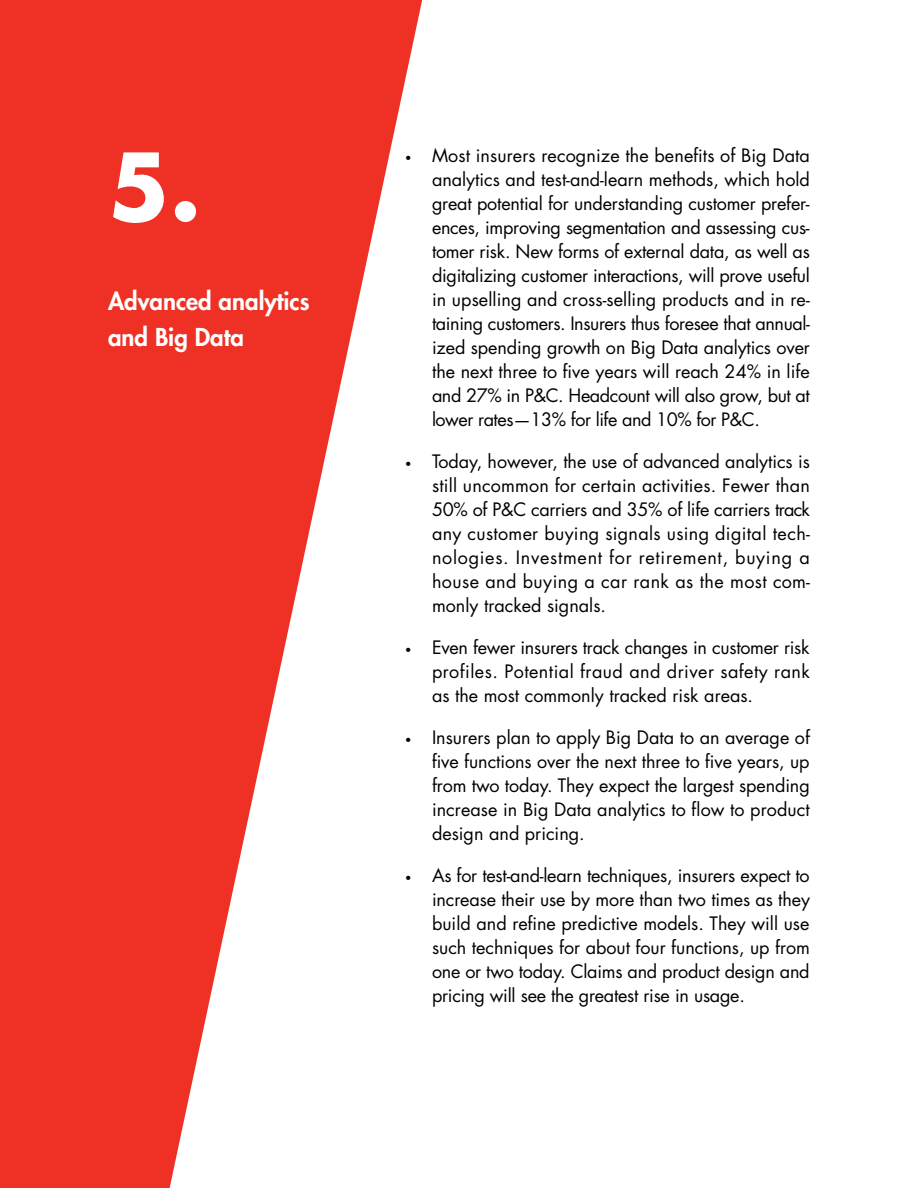
<style>
.page{position:relative;width:918px;height:1188px;background:#fff}
.page>*{position:absolute;margin:0;border:0;box-sizing:border-box;transform-origin:0 0}
.t1{font:700 90px "Futura";color:#fff}
.t2{font:800 24px/36px "Futura";color:#fff}
.t3{font:18px/24px "Futura";color:#000;text-align:justify}
.s1{font-family:"Scala"}
</style>
<div class="page">
<svg style="left:0;top:0;width:422px;height:1188px;fill:#ee3124"></svg>
<h1 class="t1" style="left:108px;top:127px;width:94px">5.</h1>
<h2 class="t2" style="left:108px;top:283px;width:203px">Advanced analytics and Big Data</h2>
<p class="t3" style="left:432px;top:144px;width:380px;text-indent:-27px"><span class="s1">•</span> Most insurers recognize the benefits of Big Data analytics and test-and-learn methods, which hold great potential for understanding customer prefer&shy;ences, improving segmentation and assessing cus&shy;tomer risk. New forms of external data, as well as digitalizing customer interactions, will prove useful in upselling and cross-selling products and in re&shy;taining customers. Insurers thus foresee that annual&shy;ized spending growth on Big Data analytics over the next three to five years will reach 24% in life and 27% in P&amp;C. Headcount will also grow, but at lower rates—13% for life and 10% for P&amp;C.</p>
<p class="t3" style="left:432px;top:450px;width:380px;text-indent:-27px"><span class="s1">•</span> Today, however, the use of advanced analytics is still uncommon for certain activities. Fewer than 50% of P&amp;C carriers and 35% of life carriers track any customer buying signals using digital tech&shy;nologies. Investment for retirement, buying a house and buying a car rank as the most com&shy;monly tracked signals.</p>
<p class="t3" style="left:432px;top:636px;width:380px;text-indent:-27px"><span class="s1">•</span> Even fewer insurers track changes in customer risk profiles. Potential fraud and driver safety rank as the most commonly tracked risk areas.</p>
<p class="t3" style="left:432px;top:726px;width:379px;text-indent:-27px"><span class="s1">•</span> Insurers plan to apply Big Data to an average of five functions over the next three to five years, up from two today. They expect the largest spending increase in Big Data analytics to flow to product design and pricing.</p>
<p class="t3" style="left:432px;top:864px;width:380px;text-indent:-27px"><span class="s1">•</span> As for test-and-learn techniques, insurers expect to increase their use by more than two times as they build and refine predictive models. They will use such techniques for about four functions, up from one or two today. Claims and product design and pricing will see the greatest rise in usage.</p>
</div>
